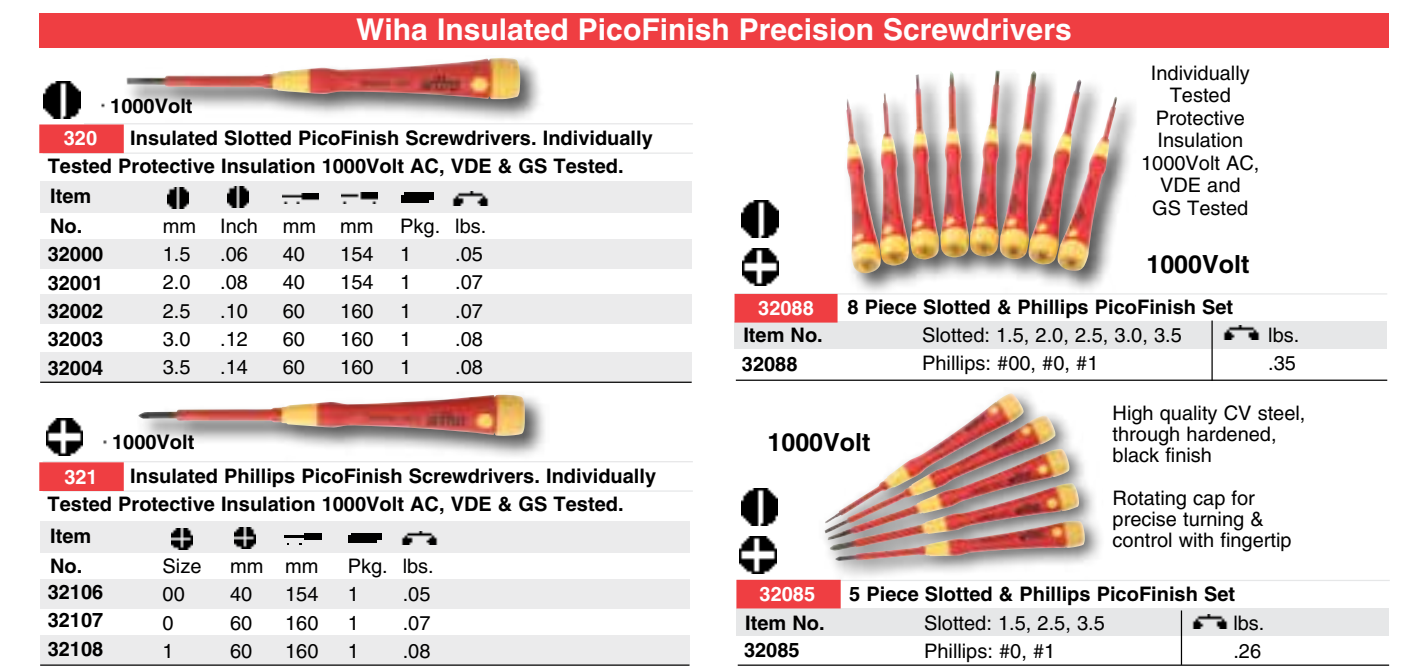
<style>
.page{position:relative;width:1408px;height:668px;background:#fff}
.page>*{position:absolute;margin:0;border:0;box-sizing:border-box;transform-origin:0 0}
.t1{font:700 30px "Helvetica";color:#fff}
.t2{font:700 25px "Helvetica";color:#000}
.t3{font:20px/22.5px "Helvetica";color:#000}
.t4{font:700 20px/28.2px "Helvetica";color:#000}
.t5{font:700 20px "Helvetica";color:#fff}
</style>
<div class="page">
<div style="left:39px;top:13px;width:1349px;height:35px;background:#ef3e42"></div>
<div style="left:122px;top:55px;width:423px;height:68px;background:#000;opacity:.65"></div>
<img style="left:126px;top:58px;width:394px;height:41px">
<div style="left:40px;top:353px;width:651px;height:29px;background:#ebebec"></div>
<hr style="left:43px;top:152px;width:650px;height:2px;background:#e6e7e8">
<hr style="left:43px;top:123px;width:650px;height:1px;background:#e6e7e8">
<div style="left:40px;top:181px;width:651px;height:31px;background:#ebebec"></div>
<div style="left:40px;top:295px;width:651px;height:29px;background:#ebebec"></div>
<div style="left:40px;top:239px;width:651px;height:29px;background:#ebebec"></div>
<hr style="left:40px;top:381px;width:651px;height:2px;background:#000">
<img style="left:227px;top:187px;width:21px;height:21px">
<img style="left:401px;top:192px;width:33px;height:10px">
<img style="left:167px;top:188px;width:21px;height:21px">
<img style="left:282px;top:193px;width:37px;height:10px">
<img style="left:341px;top:192px;width:36px;height:11px">
<div style="left:40px;top:77px;width:43px;height:50px;background:#fff"></div>
<img style="left:44px;top:82px;width:36px;height:36px">
<hr style="left:43px;top:490px;width:650px;height:1px;background:#e6e7e8">
<hr style="left:43px;top:461px;width:650px;height:1px;background:#e6e7e8">
<div style="left:40px;top:521px;width:649px;height:32px;background:#ebebec"></div>
<div style="left:40px;top:635px;width:649px;height:29px;background:#ebebec"></div>
<div style="left:40px;top:579px;width:649px;height:30px;background:#ebebec"></div>
<hr style="left:40px;top:664px;width:649px;height:1px;background:#000">
<img style="left:349px;top:533px;width:32px;height:9px">
<img style="left:285px;top:533px;width:36px;height:11px">
<img style="left:171px;top:528px;width:21px;height:21px">
<img style="left:235px;top:527px;width:20px;height:21px">
<div style="left:137px;top:390px;width:412px;height:70px;background:#000;opacity:.65"></div>
<img style="left:138px;top:394px;width:387px;height:42px">
<img style="left:46px;top:419px;width:37px;height:36px">
<hr style="left:734px;top:293px;width:653px;height:1px;background:#e6e7e8">
<div style="left:734px;top:321px;width:653px;height:27px;background:#e6e7e8"></div>
<hr style="left:736px;top:379px;width:651px;height:2px;background:#000">
<hr style="left:1211px;top:320px;width:1px;height:61px;background:#000">
<hr style="left:737px;top:579px;width:652px;height:2px;background:#e6e7e8">
<div style="left:736px;top:608px;width:653px;height:27px;background:#e6e7e8"></div>
<hr style="left:737px;top:664px;width:652px;height:1px;background:#000">
<hr style="left:1180px;top:610px;width:2px;height:54px;background:#000">
<img style="left:741px;top:201px;width:37px;height:36px">
<img style="left:742px;top:249px;width:37px;height:36px">
<img style="left:741px;top:488px;width:37px;height:37px">
<img style="left:739px;top:536px;width:37px;height:37px">
<div style="left:39px;top:124px;width:85px;height:29px;background:#ef3e42;border:2px solid #ef3e42"></div>
<div style="left:39px;top:462px;width:85px;height:29px;background:#ef3e42;border:2px solid #ef3e42"></div>
<div style="left:734px;top:294px;width:103px;height:28px;background:#ef3e42"></div>
<div style="left:736px;top:579px;width:104px;height:29px;background:#ef3e42;border:2px solid #ef3e42"></div>
<div style="left:818px;top:387px;width:287px;height:192px;background:#000;opacity:.6"></div>
<img style="left:824px;top:393px;width:219px;height:135px">
<img style="left:103px;top:440px;width:4px;height:4px">
<img style="left:101px;top:103px;width:4px;height:5px">
<div style="left:844px;top:69px;width:297px;height:227px;background:#000;opacity:.65"></div>
<img style="left:940px;top:70px;width:93px;height:187px">
<img style="left:1223px;top:325px;width:37px;height:14px">
<img style="left:1192px;top:614px;width:36px;height:14px">
<img style="left:452px;top:192px;width:37px;height:13px">
<img style="left:401px;top:531px;width:37px;height:13px">
<h1 class="t1" style="left:356px;top:11px;width:717px">Wiha Insulated PicoFinish Precision Screwdrivers</h1>
<p class="t4" style="left:110px;top:91px;width:84px">1000Volt</p>
<p class="t4" style="left:48px;top:123px;width:606px;line-height:29.2px;text-indent:83px">Insulated Slotted PicoFinish Screwdrivers. Individually<br>Tested Protective Insulation 1000Volt AC, VDE &amp; GS Tested.<br>Item<br>No.</p>
<p class="t5" style="left:64px;top:125px;width:35px">320</p>
<p class="t3" style="left:163px;top:214px;width:212px">mm Inch mm mm</p>
<p class="t3" style="left:400px;top:214px;width:88px">Pkg. lbs.</p>
<p class="t3" style="left:163px;top:242px;width:29px">1.5</p>
<p class="t3" style="left:220px;top:242px;width:29px">.06</p>
<p class="t3" style="left:283px;top:242px;width:24px">40</p>
<p class="t3" style="left:340px;top:242px;width:35px">154</p>
<p class="t3" style="left:400px;top:242px;width:13px">1</p>
<p class="t3" style="left:455px;top:242px;width:29px">.05</p>
<p class="t3" style="left:163px;top:271px;width:29px">2.0</p>
<p class="t3" style="left:220px;top:271px;width:29px">.08</p>
<p class="t3" style="left:283px;top:271px;width:24px">40</p>
<p class="t3" style="left:340px;top:271px;width:35px">154</p>
<p class="t3" style="left:400px;top:271px;width:13px">1</p>
<p class="t3" style="left:455px;top:271px;width:29px">.07</p>
<p class="t3" style="left:163px;top:299px;width:29px">2.5</p>
<p class="t3" style="left:220px;top:299px;width:29px">.10</p>
<p class="t3" style="left:283px;top:299px;width:24px">60</p>
<p class="t3" style="left:340px;top:299px;width:35px">160</p>
<p class="t3" style="left:400px;top:299px;width:13px">1</p>
<p class="t3" style="left:455px;top:299px;width:29px">.07</p>
<p class="t3" style="left:163px;top:327px;width:29px">3.0</p>
<p class="t3" style="left:220px;top:327px;width:29px">.12</p>
<p class="t3" style="left:283px;top:327px;width:24px">60</p>
<p class="t3" style="left:340px;top:327px;width:35px">160</p>
<p class="t3" style="left:400px;top:327px;width:13px">1</p>
<p class="t3" style="left:455px;top:327px;width:29px">.08</p>
<p class="t3" style="left:163px;top:356px;width:29px">3.5</p>
<p class="t3" style="left:220px;top:356px;width:29px">.14</p>
<p class="t3" style="left:283px;top:356px;width:24px">60</p>
<p class="t3" style="left:340px;top:356px;width:35px">160</p>
<p class="t3" style="left:400px;top:356px;width:13px">1</p>
<p class="t3" style="left:455px;top:356px;width:29px">.08</p>
<p class="t4" style="left:48px;top:240px;width:57px;text-align:justify">32000<br>32001<br>32002<br>32003<br>32004</p>
<p class="t5" style="left:758px;top:295px;width:57px">32088</p>
<p class="t3" style="left:1141px;top:62px;width:120px;text-align:center">Individually<br>Tested<br>Protective<br>Insulation<br>1000Volt AC,<br>VDE and<br>GS Tested</p>
<p class="t2" style="left:1146px;top:249px;width:104px">1000Volt</p>
<p class="t4" style="left:847px;top:292px;width:387px">8 Piece Slotted &amp; Phillips PicoFinish Set</p>
<p class="t4" style="left:743px;top:320px;width:81px">Item No.</p>
<p class="t3" style="left:922px;top:324px;width:261px">Slotted: 1.5, 2.0, 2.5, 3.0, 3.5</p>
<p class="t3" style="left:1268px;top:324px;width:33px">lbs.</p>
<p class="t3" style="left:922px;top:352px;width:178px">Phillips: #00, #0, #1</p>
<p class="t3" style="left:1268px;top:352px;width:29px">.35</p>
<p class="t4" style="left:742px;top:349px;width:57px">32088</p>
<p class="t3" style="left:1112px;top:402px;width:194px;line-height:21.2px">High quality CV steel, through hardened, black finish</p>
<p class="t3" style="left:1112px;top:487px;width:180px;line-height:21.2px">Rotating cap for precise turning &amp; control with fingertip</p>
<p class="t4" style="left:112px;top:427px;width:84px">1000Volt</p>
<p class="t2" style="left:767px;top:426px;width:104px">1000Volt</p>
<p class="t4" style="left:48px;top:461px;width:610px;text-indent:83px">Insulated Phillips PicoFinish Screwdrivers. Individually<br>Tested Protective Insulation 1000Volt AC, VDE &amp; GS Tested.</p>
<p class="t4" style="left:50px;top:521px;width:43px;line-height:29.8px">Item<br>No.</p>
<p class="t5" style="left:64px;top:465px;width:35px">321</p>
<p class="t3" style="left:163px;top:554px;width:40px">Size</p>
<p class="t3" style="left:230px;top:554px;width:90px">mm mm</p>
<p class="t3" style="left:348px;top:554px;width:88px">Pkg. lbs.</p>
<p class="t3" style="left:163px;top:583px;width:24px">00</p>
<p class="t3" style="left:230px;top:583px;width:24px">40</p>
<p class="t3" style="left:285px;top:583px;width:35px">154</p>
<p class="t3" style="left:348px;top:583px;width:13px">1</p>
<p class="t3" style="left:403px;top:583px;width:29px">.05</p>
<p class="t3" style="left:163px;top:611px;width:13px">0</p>
<p class="t3" style="left:230px;top:611px;width:24px">60</p>
<p class="t3" style="left:285px;top:611px;width:35px">160</p>
<p class="t3" style="left:348px;top:611px;width:13px">1</p>
<p class="t3" style="left:403px;top:611px;width:29px">.07</p>
<p class="t3" style="left:163px;top:639px;width:13px">1</p>
<p class="t3" style="left:230px;top:639px;width:24px">60</p>
<p class="t3" style="left:285px;top:639px;width:35px">160</p>
<p class="t3" style="left:348px;top:639px;width:13px">1</p>
<p class="t3" style="left:403px;top:639px;width:29px">.08</p>
<p class="t4" style="left:48px;top:577px;width:57px;text-align:justify">32106<br>32107<br>32108</p>
<p class="t4" style="left:849px;top:579px;width:387px">5 Piece Slotted &amp; Phillips PicoFinish Set</p>
<p class="t5" style="left:759px;top:582px;width:57px">32085</p>
<p class="t4" style="left:745px;top:608px;width:81px">Item No.</p>
<p class="t3" style="left:924px;top:611px;width:182px">Slotted: 1.5, 2.5, 3.5</p>
<p class="t3" style="left:1233px;top:611px;width:33px">lbs.</p>
<p class="t3" style="left:924px;top:639px;width:133px">Phillips: #0, #1</p>
<p class="t3" style="left:1233px;top:639px;width:29px">.26</p>
<p class="t4" style="left:744px;top:635px;width:57px">32085</p>
</div>
